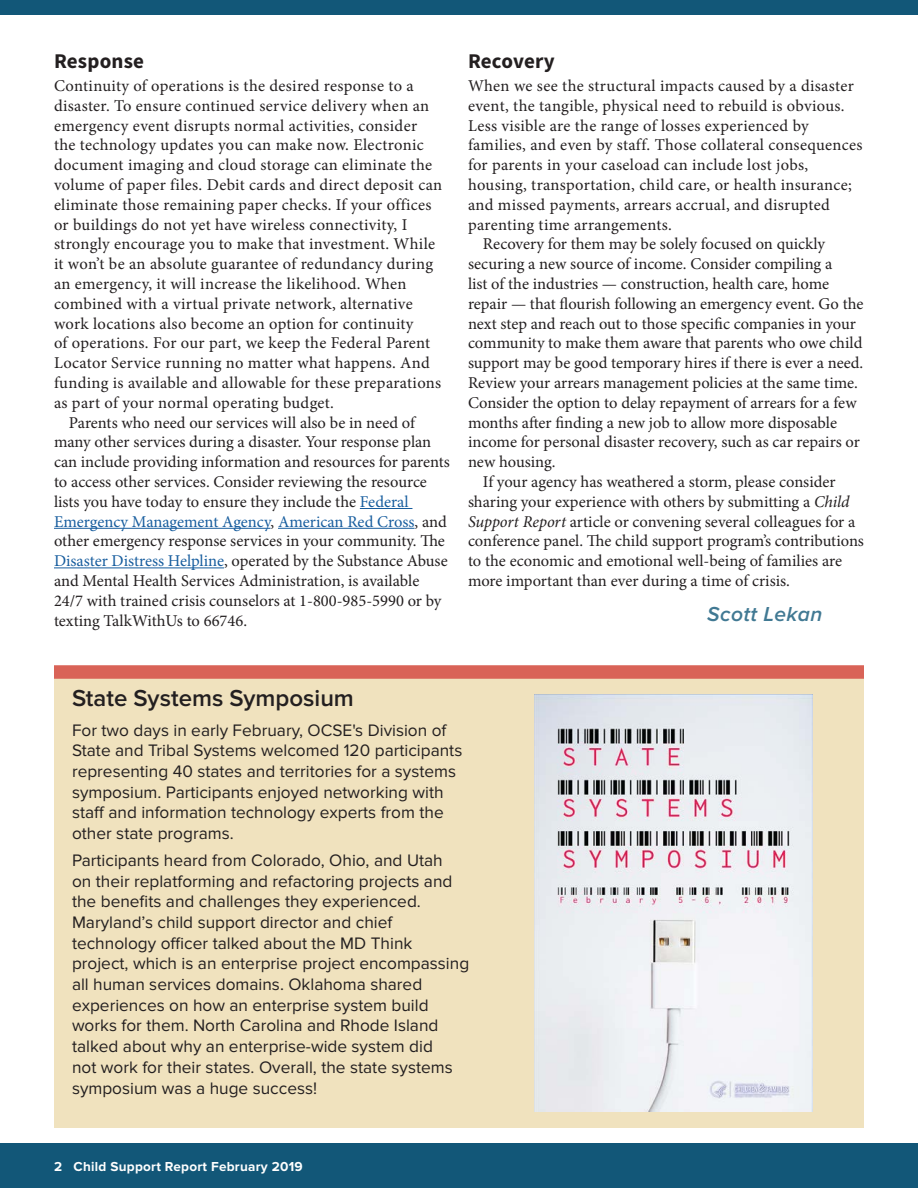
<style>
.page{position:relative;width:918px;height:1188px;background:#fff}
.page>*{position:absolute;margin:0;border:0;box-sizing:border-box;transform-origin:0 0}
.sidebarBorderHeading{font:600 24px "Proxima Nova";color:#231f20}
.Subhead{font:700 21px "Source Sans Pro";letter-spacing:.01em;color:#231f20}
.t1{font:italic 600 21px "Proxima Nova";letter-spacing:.02em;color:#417993}
.sidebar{font:17.25px/20.7px "Proxima Nova";color:#231f20}
.noindent_after_subhe{font:16.5px/19.8px "Minion Pro";letter-spacing:.005em;color:#231f20}
.t2{font:700 13.5px "Proxima Nova";letter-spacing:.02em;color:#fefefe}
.s1{color:#175d9e}
.s2{font-style:italic}
</style>
<div class="page">
<div style="left:0;top:1143px;width:918px;height:45px;background:#125778"></div>
<div style="left:0;top:0;width:918px;height:15px;background:#125778"></div>
<div style="left:54px;top:672px;width:810px;height:456px;background:#f0e2be"></div>
<div style="left:54px;top:665px;width:810px;height:14px;background:#d96357"></div>
<img style="left:534px;top:694px;width:278px;height:418px">
<hr style="left:360px;top:508px;width:52px;height:1px;background:#175d9e">
<hr style="left:54px;top:528px;width:217px;height:1px;background:#175d9e">
<hr style="left:278px;top:528px;width:137px;height:1px;background:#175d9e">
<hr style="left:54px;top:567px;width:170px;height:1px;background:#175d9e">
<p class="Subhead" style="left:54px;top:47px;width:92px">Response</p>
<p class="noindent_after_subhe" style="left:54px;top:76px;width:390px">Continuity of operations is the desired response to a disaster. To ensure continued service delivery when an emergency event disrupts normal activities, consider the technology updates you can make now. Electronic document imaging and cloud storage can eliminate the volume of paper files. Debit cards and direct deposit can eliminate those remaining paper checks. If your offices or buildings do not yet have wireless connectivity, I strongly encourage you to make that investment. While it won’t be an absolute guarantee of redundancy during an emergency, it will increase the likelihood. When combined with a virtual private network, alternative work locations also become an option for continuity<br>of operations. For our part, we keep the Federal Parent Locator Service running no matter what happens. And funding is available and allowable for these preparations as part of your normal operating budget.</p>
<p class="noindent_after_subhe" style="left:54px;top:413px;width:397px;text-indent:15px">Parents who need our services will also be in need of many other services during a disaster. Your response plan can include providing information and resources for parents to access other services. Consider reviewing the resource lists you have today to ensure they include the <span class="s1">Federal Emergency Management Agency</span>, <span class="s1">American Red Cross</span>, and other emergency response services in your community. The <span class="s1">Disaster Distress Helpline</span>, operated by the Substance Abuse and Mental Health Services Administration, is available 24/7 with trained crisis counselors at 1-800-985-5990 or by texting TalkWithUs to 66746.</p>
<p class="Subhead" style="left:468px;top:47px;width:88px">Recovery</p>
<p class="noindent_after_subhe" style="left:468px;top:76px;width:396px">When we see the structural impacts caused by a disaster event, the tangible, physical need to rebuild is obvious.<br>Less visible are the range of losses experienced by families, and even by staff. Those collateral consequences for parents in your caseload can include lost jobs, housing, transportation, child care, or health insurance; and missed payments, arrears accrual, and disrupted parenting time arrangements.</p>
<p class="noindent_after_subhe" style="left:468px;top:234px;width:397px;text-indent:15px">Recovery for them may be solely focused on quickly securing a new source of income. Consider compiling a<br>list of the industries — construction, health care, home repair — that flourish following an emergency event. Go the next step and reach out to those specific companies in your community to make them aware that parents who owe child support may be good temporary hires if there is ever a need.<br>Review your arrears management policies at the same time.<br>Consider the option to delay repayment of arrears for a few months after finding a new job to allow more disposable income for personal disaster recovery, such as car repairs or new housing.</p>
<p class="noindent_after_subhe" style="left:468px;top:472px;width:397px;text-indent:15px">If your agency has weathered a storm, please consider sharing your experience with others by submitting a <span class="s2">Child Support Report</span> article or convening several colleagues for a conference panel. The child support program’s contributions to the economic and emotional well-being of families are more important than ever during a time of crisis.</p>
<p class="t1" style="left:707px;top:602px;width:117px">Scott Lekan</p>
<p class="sidebarBorderHeading" style="left:72px;top:684px;width:283px">State Systems Symposium</p>
<p class="sidebar" style="left:72px;top:720px;width:392px">For two days in early February, OCSE's Division of State and Tribal Systems welcomed 120 participants representing 40 states and territories for a systems symposium. Participants enjoyed networking with staff and information technology experts from the other state programs.</p>
<p class="sidebar" style="left:72px;top:850px;width:399px">Participants heard from Colorado, Ohio, and Utah<br>on their replatforming and refactoring projects and the benefits and challenges they experienced.<br>Maryland’s child support director and chief technology officer talked about the MD Think project, which is an enterprise project encompassing all human services domains. Oklahoma shared experiences on how an enterprise system build works for them. North Carolina and Rhode Island talked about why an enterprise-wide system did<br>not work for their states. Overall, the state systems symposium was a huge success!</p>
<p class="t2" style="left:54px;top:1159px;width:250px">2 Child Support Report February 2019</p>
</div>
